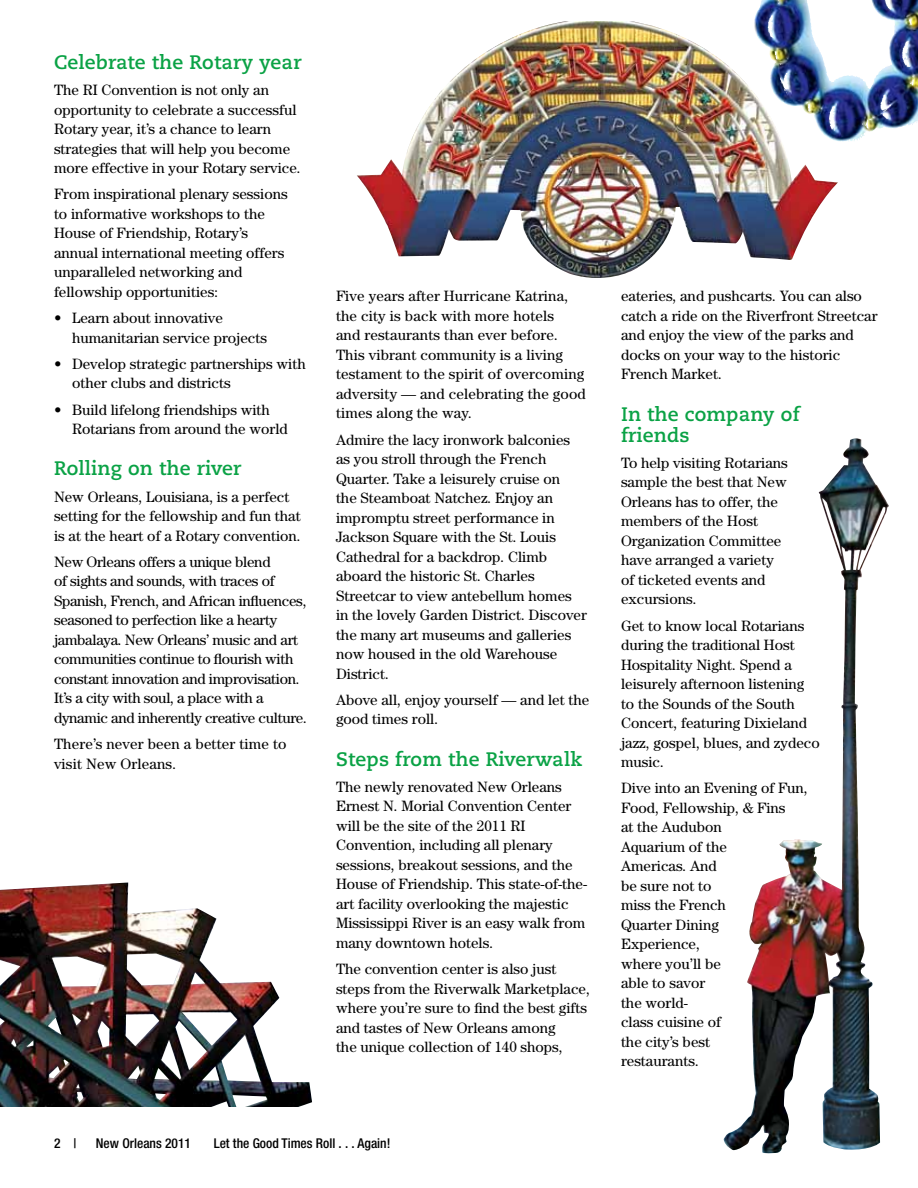
<style>
.page{position:relative;width:918px;height:1188px;background:#fff}
.page>*{position:absolute;margin:0;border:0;box-sizing:border-box;transform-origin:0 0}
.t1{font:700 19.5px/21px "Caecilia LT Std";letter-spacing:.01em;color:#0aa245}
.t2{font:15px/19.5px "Century Std";color:#000}
.t3{font:15px/19.5px "Century Std";letter-spacing:-.02em;color:#000}
.t4{font:500 condensed 13.5px "Helvetica Neue LT Std";color:#000}
</style>
<div class="page">
<img style="left:724px;top:440px;width:156px;height:714px">
<img style="left:0;top:882px;width:312px;height:225px">
<img style="left:357px;top:21px;width:481px;height:257px">
<img style="left:871px;top:0;width:24px;height:82px">
<h1 class="t1" style="left:54px;top:52px;width:249px">Celebrate the Rotary year</h1>
<p class="t2" style="left:54px;top:80px;width:248px">The RI Convention is not only an opportunity to celebrate a successful Rotary year, it’s a chance to learn strategies that will help you become more effective in your Rotary service.</p>
<p class="t2" style="left:54px;top:184px;width:235px">From inspirational plenary sessions to informative workshops to the<br>House of Friendship, Rotary’s annual international meeting offers unparalleled networking and fellowship opportunities:</p>
<p class="t2" style="left:72px;top:308px;width:197px;text-indent:-18px">• Learn about innovative humanitarian service projects</p>
<p class="t2" style="left:72px;top:354px;width:235px;text-indent:-18px">• Develop strategic partnerships with other clubs and districts</p>
<p class="t2" style="left:72px;top:400px;width:217px;text-indent:-18px">• Build lifelong friendships with<br>Rotarians from around the world</p>
<h1 class="t1" style="left:54px;top:459px;width:189px">Rolling on the river</h1>
<p class="t2" style="left:54px;top:487px;width:248px">New Orleans, Louisiana, is a perfect setting for the fellowship and fun that is at the heart of a Rotary convention.</p>
<p class="t3" style="left:54px;top:552px;width:254px">New Orleans offers a unique blend<br>of sights and sounds, with traces of Spanish, French, and African influences, seasoned to perfection like a hearty jambalaya. New Orleans’ music and art communities continue to flourish with constant innovation and improvisation.<br>It’s a city with soul, a place with a dynamic and inherently creative culture.</p>
<p class="t2" style="left:54px;top:734px;width:234px">There’s never been a better time to visit New Orleans.</p>
<p class="t2" style="left:336px;top:286px;width:251px">Five years after Hurricane Katrina, the city is back with more hotels<br>and restaurants than ever before.<br>This vibrant community is a living testament to the spirit of overcoming adversity — and celebrating the good times along the way.</p>
<p class="t2" style="left:336px;top:429px;width:252px">Admire the lacy ironwork balconies as you stroll through the French<br>Quarter. Take a leisurely cruise on<br>the Steamboat Natchez. Enjoy an impromptu street performance in<br>Jackson Square with the St. Louis<br>Cathedral for a backdrop. Climb aboard the historic St. Charles<br>Streetcar to view antebellum homes in the lovely Garden District. Discover the many art museums and galleries now housed in the old Warehouse<br>District.</p>
<p class="t2" style="left:336px;top:690px;width:255px">Above all, enjoy yourself — and let the good times roll.</p>
<h1 class="t1" style="left:336px;top:749px;width:248px">Steps from the Riverwalk</h1>
<p class="t2" style="left:336px;top:777px;width:253px">The newly renovated New Orleans Ernest N. Morial Convention Center will be the site of the 2011 RI Convention, including all plenary sessions, breakout sessions, and the House of Friendship. This state-of-the&shy;art facility overlooking the majestic Mississippi River is an easy walk from many downtown hotels.</p>
<p class="t2" style="left:336px;top:959px;width:255px">The convention center is also just steps from the Riverwalk Marketplace, where you’re sure to find the best gifts and tastes of New Orleans among<br>the unique collection of 140 shops,</p>
<p class="t4" style="left:54px;top:1135px;width:24px">2 |</p>
<p class="t4" style="left:96px;top:1135px;width:97px">New Orleans 2011</p>
<p class="t4" style="left:214px;top:1135px;width:178px">Let the Good Times Roll . . . Again!</p>
<p class="t2" style="left:621px;top:286px;width:258px">eateries, and pushcarts. You can also catch a ride on the Riverfront Streetcar and enjoy the view of the parks and docks on your way to the historic<br>French Market.</p>
<h1 class="t1" style="left:621px;top:404px;width:180px">In the company of friends</h1>
<p class="t2" style="left:621px;top:453px;width:168px">To help visiting Rotarians sample the best that New<br>Orleans has to offer, the members of the Host<br>Organization Committee have arranged a variety of ticketed events and excursions.</p>
<p class="t2" style="left:621px;top:615px;width:200px">Get to know local Rotarians during the traditional Host<br>Hospitality Night. Spend a leisurely afternoon listening to the Sounds of the South<br>Concert, featuring Dixieland jazz, gospel, blues, and zydeco music.</p>
<p class="t2" style="left:621px;top:778px;width:188px">Dive into an Evening of Fun,<br>Food, Fellowship, &amp; Fins<br>at the Audubon<br>Aquarium of the<br>Americas. And<br>be sure not to<br>miss the French<br>Quarter Dining<br>Experience,<br>where you’ll be<br>able to savor<br>the world-<br>class cuisine of<br>the city’s best<br>restaurants.</p>
</div>
